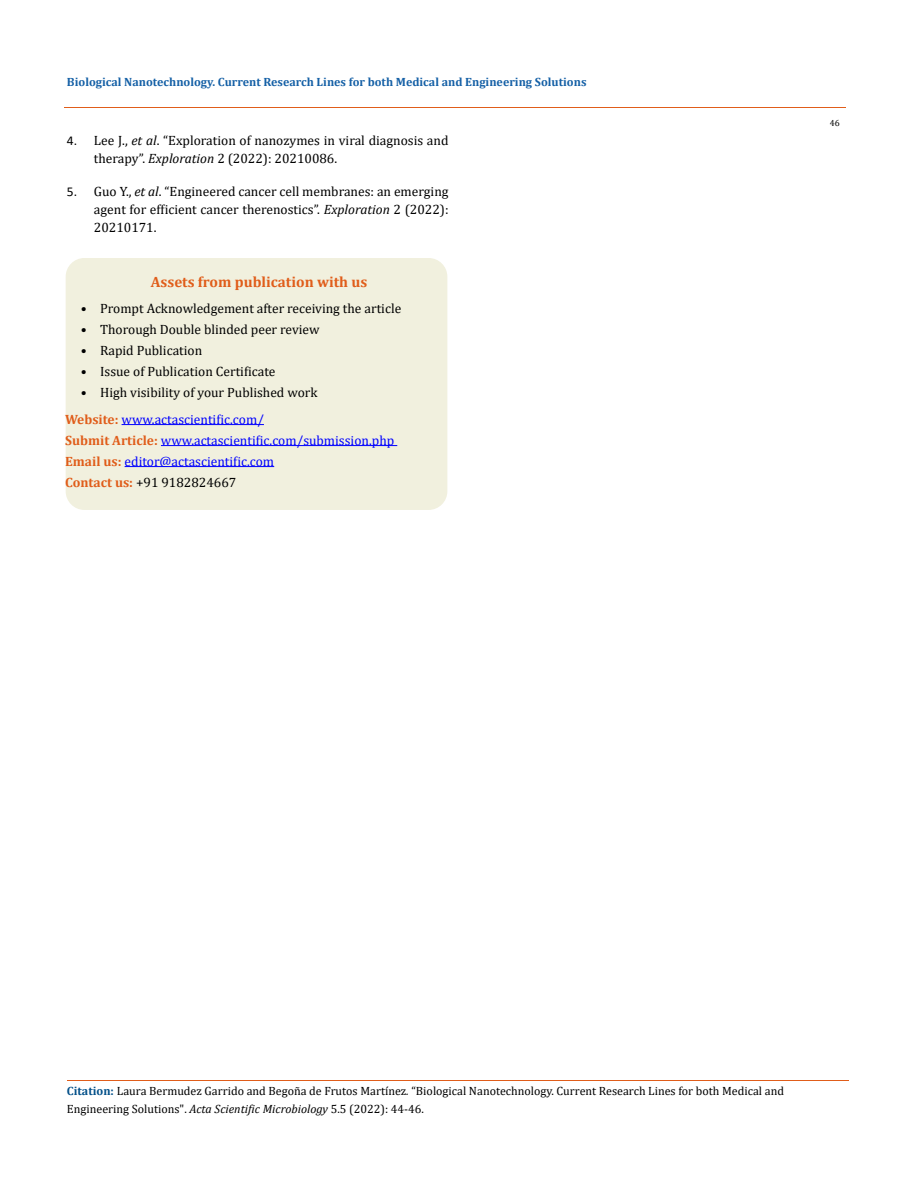
<style>
.page{position:relative;width:917px;height:1188px;background:#fff}
.page>*{position:absolute;margin:0;border:0;box-sizing:border-box;transform-origin:0 0}
.t1{font:700 15px "Cambria";color:#e05d1a}
.t2{font:13.5px/18px "Cambria";color:#000}
.t3{font:13.5px/21px "Cambria";color:#00f}
.t4{font:12px/18px "Cambria";color:#000}
.t5{font:700 12px "Cambria";color:#1560a6}
.t6{font:9px "Cambria";color:#000}
.s1{font-family:"Calibri"}
.s2{font-style:italic}
.s3{font-weight:700;color:#e05d1a}
.s4{color:#000}
.s5{font-weight:700;color:#035089}
</style>
<div class="page">
<div style="left:66px;top:259px;width:380px;height:250px;background:#f1f0de;border-radius:18px"></div>
<div style="left:66px;top:258px;width:381px;height:252px;border:2px solid #f1f0de;border-radius:18px"></div>
<hr style="left:122px;top:424px;width:142px;height:1px;background:#00f">
<hr style="left:161px;top:445px;width:236px;height:1px;background:#00f">
<hr style="left:125px;top:466px;width:149px;height:1px;background:#00f">
<hr style="left:64px;top:108px;width:781px;height:1px;background:#e05d1a">
<hr style="left:67px;top:1080px;width:781px;height:1px;background:#e05d1a">
<p class="t5" style="left:67px;top:73px;width:521px">Biological Nanotechnology. Current Research Lines for both Medical and Engineering Solutions</p>
<p class="t2" style="left:94px;top:132px;width:356px;text-indent:-27px"><span class="s1">4.</span> Lee J., <span class="s2">et al</span>. “Exploration of nanozymes in viral diagnosis and therapy”. <span class="s2">Exploration</span> 2 (2022): 20210086.</p>
<p class="t2" style="left:94px;top:183px;width:356px;text-align:justify;text-indent:-27px"><span class="s1">5.</span> Guo Y., <span class="s2">et al</span>. “Engineered cancer cell membranes: an emerging agent for efficient cancer therenostics”. <span class="s2">Exploration</span> 2 (2022):<br>20210171.</p>
<p class="t1" style="left:151px;top:271px;width:218px">Assets from publication with us</p>
<p class="t2" style="left:81px;top:299px;width:322px">• Prompt Acknowledgement after receiving the article</p>
<p class="t2" style="left:81px;top:320px;width:240px">• Thorough Double blinded peer review</p>
<p class="t2" style="left:81px;top:341px;width:123px">• Rapid Publication</p>
<p class="t2" style="left:81px;top:362px;width:196px">• Issue of Publication Certificate</p>
<p class="t2" style="left:81px;top:383px;width:238px">• High visibility of your Published work</p>
<p class="t3" style="left:65px;top:409px;width:330px"><span class="s3">Website:</span> www.actascientific.com/<br><span class="s3">Submit Article:</span> www.actascientific.com/submission.php <span class="s3">Email us:</span> editor@actascientific.com<br><span class="s3">Contact us:</span> <span class="s4">+91 9182824667</span></p>
<p class="t6" style="left:829px;top:118px;width:11px">46</p>
<p class="t4" style="left:67px;top:1082px;width:718px"><span class="s5">Citation:</span> Laura Bermudez Garrido and Begoña de Frutos Martínez<span class="s2">.</span> “Biological Nanotechnology. Current Research Lines for both Medical and<br>Engineering Solutions". <span class="s2">Acta Scientific Microbiology</span> 5.5 (2022): 44-46.</p>
</div>
